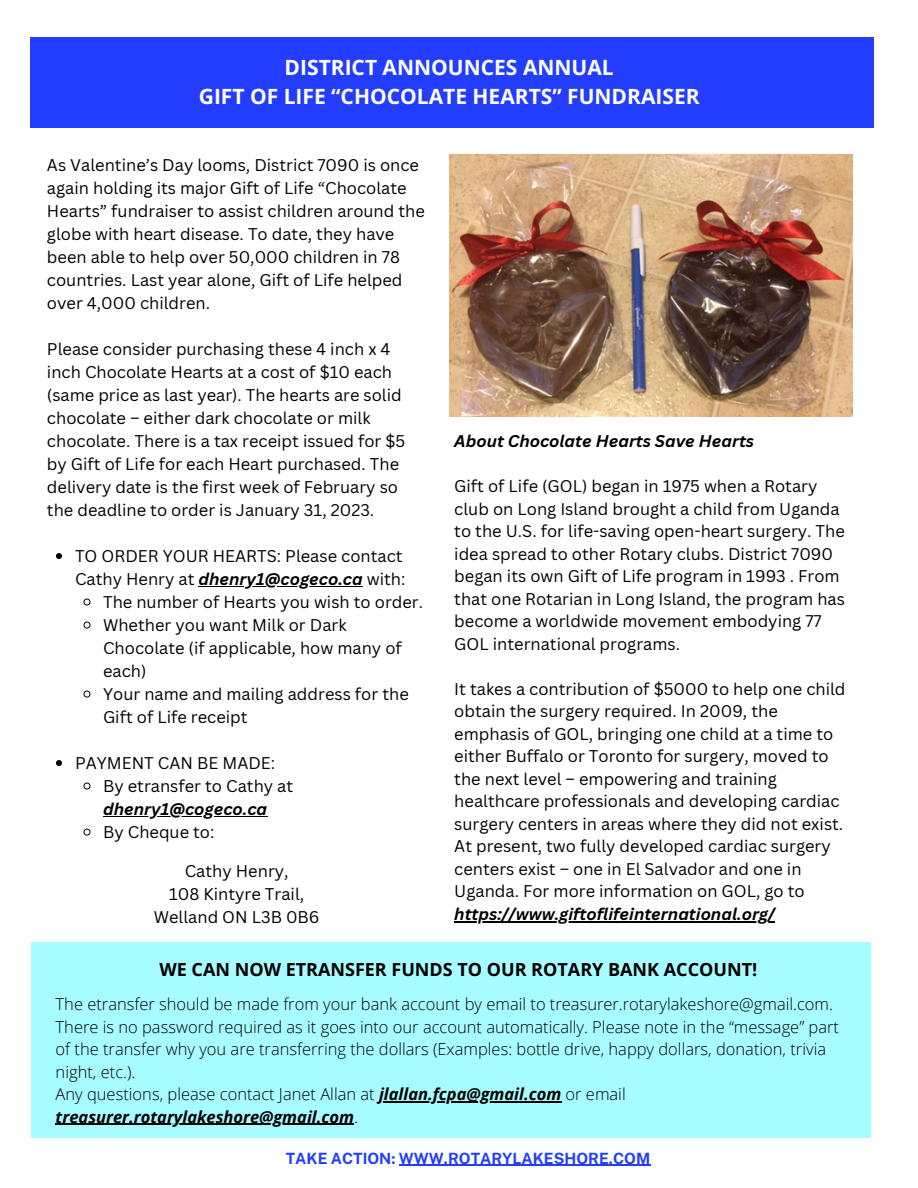
<style>
.page{position:relative;width:918px;height:1188px;background:#fff}
.page>*{position:absolute;margin:0;border:0;box-sizing:border-box;transform-origin:0 0}
.t1{font:700 21px/29.2px "Open Sans";color:#fff;text-align:center}
.t2{font:700 18px "Open Sans";color:#000}
.t3{font:16.5px/23px "Canva Sans";color:#000}
.t4{font:300 16.5px/22.5px "Open Sans";color:#000}
.t5{font:italic 700 16.5px "Canva Sans";color:#000}
.t6{font:700 15.45px "Public Sans";color:#233dff}
.s1{font-weight:700;font-style:italic}
</style>
<div class="page">
<div style="left:32px;top:942px;width:839px;height:196px;background:#a7fcff"></div>
<div style="left:30px;top:37px;width:843px;height:91px;background:#233dff"></div>
<img style="left:450px;top:155px;width:403px;height:262px">
<hr style="left:379px;top:1101px;width:182px;height:1px;background:#000">
<hr style="left:56px;top:1124px;width:298px;height:1px;background:#000">
<hr style="left:399px;top:1165px;width:251px;height:1px;background:#233dff">
<svg style="left:56px;top:553px;width:6px;height:6px"></svg>
<hr style="left:199px;top:586px;width:164px;height:1px;background:#000">
<svg style="left:83px;top:598px;width:8px;height:8px"></svg>
<svg style="left:83px;top:621px;width:8px;height:8px"></svg>
<svg style="left:83px;top:690px;width:8px;height:8px"></svg>
<svg style="left:56px;top:760px;width:6px;height:6px"></svg>
<svg style="left:83px;top:782px;width:8px;height:8px"></svg>
<hr style="left:103px;top:816px;width:164px;height:1px;background:#000">
<svg style="left:83px;top:828px;width:8px;height:8px"></svg>
<hr style="left:454px;top:921px;width:321px;height:1px;background:#000">
<p class="t1" style="left:199px;top:52px;width:502px">DISTRICT ANNOUNCES ANNUAL<br>GIFT OF LIFE “CHOCOLATE HEARTS” FUNDRAISER</p>
<p class="t3" style="left:47px;top:153px;width:379px">As Valentine’s Day looms, District 7090 is once again holding its major Gift of Life “Chocolate Hearts” fundraiser to assist children around the globe with heart disease. To date, they have been able to help over 50,000 children in 78 countries. Last year alone, Gift of Life helped over 4,000 children.</p>
<p class="t3" style="left:47px;top:337px;width:360px">Please consider purchasing these 4 inch x 4 inch Chocolate Hearts at a cost of $10 each (same price as last year). The hearts are solid chocolate – either dark chocolate or milk chocolate. There is a tax receipt issued for $5 by Gift of Life for each Heart purchased. The delivery date is the first week of February so the deadline to order is January 31, 2023.</p>
<p class="t3" style="left:75px;top:544px;width:329px">TO ORDER YOUR HEARTS: Please contact</p>
<p class="t3" style="left:75px;top:567px;width:332px">Cathy Henry at <span class="s1">dhenry1@cogeco.ca</span> with:</p>
<p class="t3" style="left:103px;top:590px;width:322px">The number of Hearts you wish to order.</p>
<p class="t3" style="left:103px;top:613px;width:245px">Whether you want Milk or Dark</p>
<p class="t3" style="left:103px;top:636px;width:300px">Chocolate (if applicable, how many of</p>
<p class="t3" style="left:103px;top:659px;width:45px">each)</p>
<p class="t3" style="left:103px;top:682px;width:307px">Your name and mailing address for the</p>
<p class="t3" style="left:103px;top:705px;width:146px">Gift of Life receipt</p>
<p class="t3" style="left:103px;top:751px;width:192px;text-indent:-28px">PAYMENT CAN BE MADE:<br>By etransfer to Cathy at</p>
<p class="t5" style="left:103px;top:797px;width:166px">dhenry1@cogeco.ca</p>
<p class="t3" style="left:103px;top:820px;width:113px">By Cheque to:</p>
<p class="t3" style="left:154px;top:859px;width:167px;text-align:center">Cathy Henry,<br>108 Kintyre Trail,<br>Welland ON L3B 0B6</p>
<p class="t5" style="left:454px;top:430px;width:301px">About Chocolate Hearts Save Hearts</p>
<p class="t3" style="left:454px;top:475px;width:392px;line-height:22.5px">Gift of Life (GOL) began in 1975 when a Rotary club on Long Island brought a child from Uganda to the U.S. for life-saving open-heart surgery. The idea spread to other Rotary clubs. District 7090 began its own Gift of Life program in 1993 . From that one Rotarian in Long Island, the program has become a worldwide movement embodying 77<br>GOL international programs.</p>
<p class="t3" style="left:454px;top:677px;width:393px;line-height:22.5px">It takes a contribution of $5000 to help one child obtain the surgery required. In 2009, the emphasis of GOL, bringing one child at a time to either Buffalo or Toronto for surgery, moved to the next level – empowering and training healthcare professionals and developing cardiac surgery centers in areas where they did not exist.<br>At present, two fully developed cardiac surgery centers exist – one in El Salvador and one in Uganda. For more information on GOL, go to</p>
<p class="t5" style="left:454px;top:902px;width:322px">https://www.giftoflifeinternational.org/</p>
<p class="t2" style="left:159px;top:957px;width:599px">WE CAN NOW ETRANSFER FUNDS TO OUR ROTARY BANK ACCOUNT!</p>
<p class="t4" style="left:56px;top:993px;width:785px">The etransfer should be made from your bank account by email to treasurer.rotarylakeshore@gmail.com.<br>There is no password required as it goes into our account automatically. Please note in the “message” part of the transfer why you are transferring the dollars (Examples: bottle drive, happy dollars, donation, trivia night, etc.).<br>Any questions, please contact Janet Allan at <span class="s1">jlallan.fcpa@gmail.com</span> or email <span class="s1">treasurer.rotarylakeshore@gmail.com</span>.</p>
<p class="t6" style="left:286px;top:1149px;width:366px">TAKE ACTION: WWW.ROTARYLAKESHORE.COM</p>
</div>
